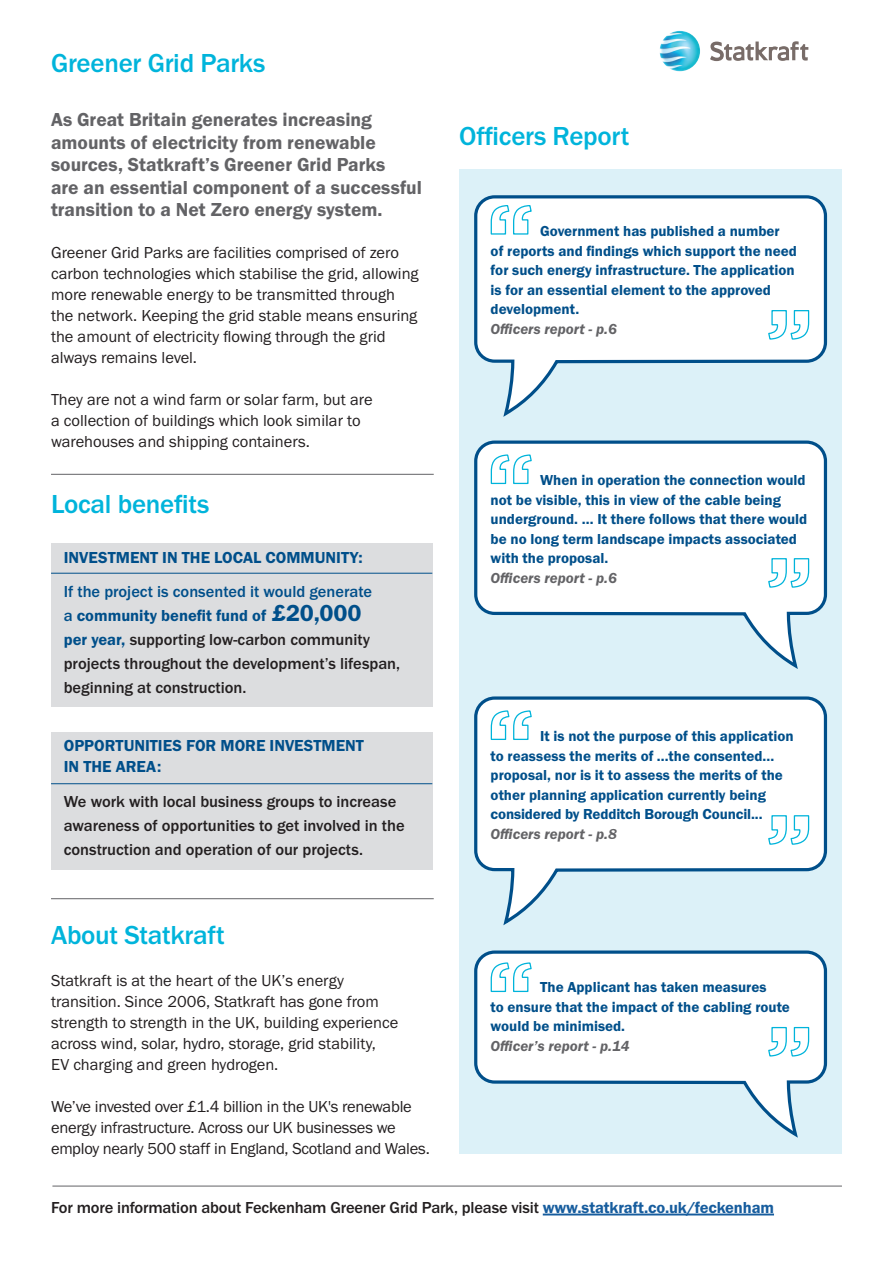
<style>
.page{position:relative;width:893px;height:1263px;background:#fff}
.page>*{position:absolute;margin:0;border:0;box-sizing:border-box;transform-origin:0 0}
.t1{font:500 27px "Franklin Gothic URW";letter-spacing:-.01em;color:#00b4db}
.t2{font:19.5px/22.5px "Franklin Gothic URW Dem";color:#636366}
.t3{font:16.5px/21px "Franklin Gothic URW Boo";color:#231f20}
.t4{font:500 16.5px/24px "Franklin Gothic URW";color:#231f20}
.t5{font:16.5px/21px "Franklin Gothic URW Dem";color:#004f8a}
.t6{font:15px/19.5px "Franklin Gothic URW Dem";color:#004f8a}
.s1{color:#004f8a}
.s2{font-family:"Franklin Gothic URW Dem";font-weight:400;color:#004f8a}
.s3{font-family:"Franklin Gothic URW Dem";font-weight:400;font-size:24px;color:#004f8a}
.s4{font-family:"Franklin Gothic URW Dem Ita";color:#636366}
.s5{font-family:"Franklin Gothic URW Dem";font-weight:400;color:#175d9e}
</style>
<div class="page">
<div style="left:459px;top:169px;width:383px;height:984px;background:#dcf1f8"></div>
<svg style="left:474px;top:696px;width:354px;height:230px"></svg>
<svg style="left:767px;top:814px;width:43px;height:31px"></svg>
<svg style="left:490px;top:710px;width:43px;height:31px"></svg>
<svg style="left:710px;top:41px;width:98px;height:20px"></svg>
<img style="left:659px;top:31px;width:41px;height:40px;border-radius:20px">
<hr style="left:543px;top:1213px;width:231px;height:2px;background:#175d9e">
<hr style="left:51px;top:474px;width:383px;height:1px;background:#636366">
<hr style="left:51px;top:898px;width:383px;height:1px;background:#636366">
<div style="left:51px;top:732px;width:381px;height:137px;background:#dcdddf"></div>
<hr style="left:51px;top:783px;width:381px;height:1px;background:#004f8a">
<div style="left:51px;top:543px;width:381px;height:163px;background:#dcdddf"></div>
<hr style="left:51px;top:573px;width:381px;height:1px;background:#004f8a">
<hr style="left:52px;top:1186px;width:790px;height:1px;background:#636366">
<svg style="left:474px;top:440px;width:354px;height:229px"></svg>
<svg style="left:767px;top:557px;width:43px;height:31px"></svg>
<svg style="left:490px;top:454px;width:43px;height:31px"></svg>
<svg style="left:474px;top:195px;width:354px;height:222px"></svg>
<svg style="left:767px;top:309px;width:43px;height:31px"></svg>
<svg style="left:490px;top:204px;width:43px;height:31px"></svg>
<svg style="left:474px;top:950px;width:354px;height:188px"></svg>
<svg style="left:490px;top:962px;width:43px;height:31px"></svg>
<svg style="left:767px;top:1026px;width:43px;height:31px"></svg>
<p class="t1" style="left:51px;top:46px;width:216px">Greener Grid Parks</p>
<p class="t2" style="left:51px;top:108px;width:372px">As Great Britain generates increasing amounts of electricity from renewable sources, Statkraft’s Greener Grid Parks<br>are an essential component of a successful transition to a Net Zero energy system.</p>
<p class="t3" style="left:51px;top:242px;width:369px">Greener Grid Parks are facilities comprised of zero carbon technologies which stabilise the grid, allowing more renewable energy to be transmitted through the network. Keeping the grid stable means ensuring the amount of electricity flowing through the grid always remains level.</p>
<p class="t3" style="left:51px;top:389px;width:323px">They are not a wind farm or solar farm, but are a collection of buildings which look similar to warehouses and shipping containers.</p>
<p class="t1" style="left:51px;top:487px;width:160px">Local benefits</p>
<p class="t5" style="left:64px;top:547px;width:301px">INVESTMENT IN THE LOCAL COMMUNITY:</p>
<p class="t4" style="left:64px;top:580px;width:338px"><span class="s1">If the project is consented it would generate<br>a</span> <span class="s2">community benefit fund of</span> <span class="s3">£20,000<br></span><span class="s2">per year,</span> supporting low-carbon community projects throughout the development’s lifespan, beginning at construction.</p>
<p class="t5" style="left:64px;top:735px;width:302px">OPPORTUNITIES FOR MORE INVESTMENT<br>IN THE AREA:</p>
<p class="t4" style="left:64px;top:789px;width:342px">We work with local business groups to increase awareness of opportunities to get involved in the construction and operation of our projects.</p>
<p class="t1" style="left:51px;top:918px;width:175px">About Statkraft</p>
<p class="t3" style="left:51px;top:970px;width:349px">Statkraft is at the heart of the UK’s energy transition. Since 2006, Statkraft has gone from strength to strength in the UK, building experience across wind, solar, hydro, storage, grid stability,<br>EV charging and green hydrogen.</p>
<p class="t3" style="left:51px;top:1096px;width:380px">We’ve invested over £1.4 billion in the UK's renewable energy infrastructure. Across our UK businesses we employ nearly 500 staff in England, Scotland and Wales.</p>
<p class="t1" style="left:459px;top:120px;width:172px">Officers Report</p>
<p class="t6" style="left:491px;top:221px;width:308px;text-indent:50px">Government has published a number<br>of reports and findings which support the need for such energy infrastructure. The application is for an essential element to the approved development.<br><span class="s4">Officers report - p.6</span></p>
<p class="t6" style="left:491px;top:470px;width:318px;text-indent:50px">When in operation the connection would not be visible, this in view of the cable being underground. … It there follows that there would be no long term landscape impacts associated with the proposal.<br><span class="s4">Officers report - p.6</span></p>
<p class="t6" style="left:491px;top:726px;width:304px;text-indent:50px">It is not the purpose of this application to reassess the merits of ...the consented... proposal, nor is it to assess the merits of the other planning application currently being considered by Redditch Borough Council...<br><span class="s4">Officers report - p.8</span></p>
<p class="t6" style="left:491px;top:977px;width:301px;text-indent:50px">The Applicant has taken measures<br>to ensure that the impact of the cabling route would be minimised.<br><span class="s4">Officer’s report - p.14</span></p>
<p class="t4" style="left:51px;top:1195px;width:724px">For more information about Feckenham Greener Grid Park, please visit <span class="s5">www.statkraft.co.uk/feckenham</span></p>
</div>
